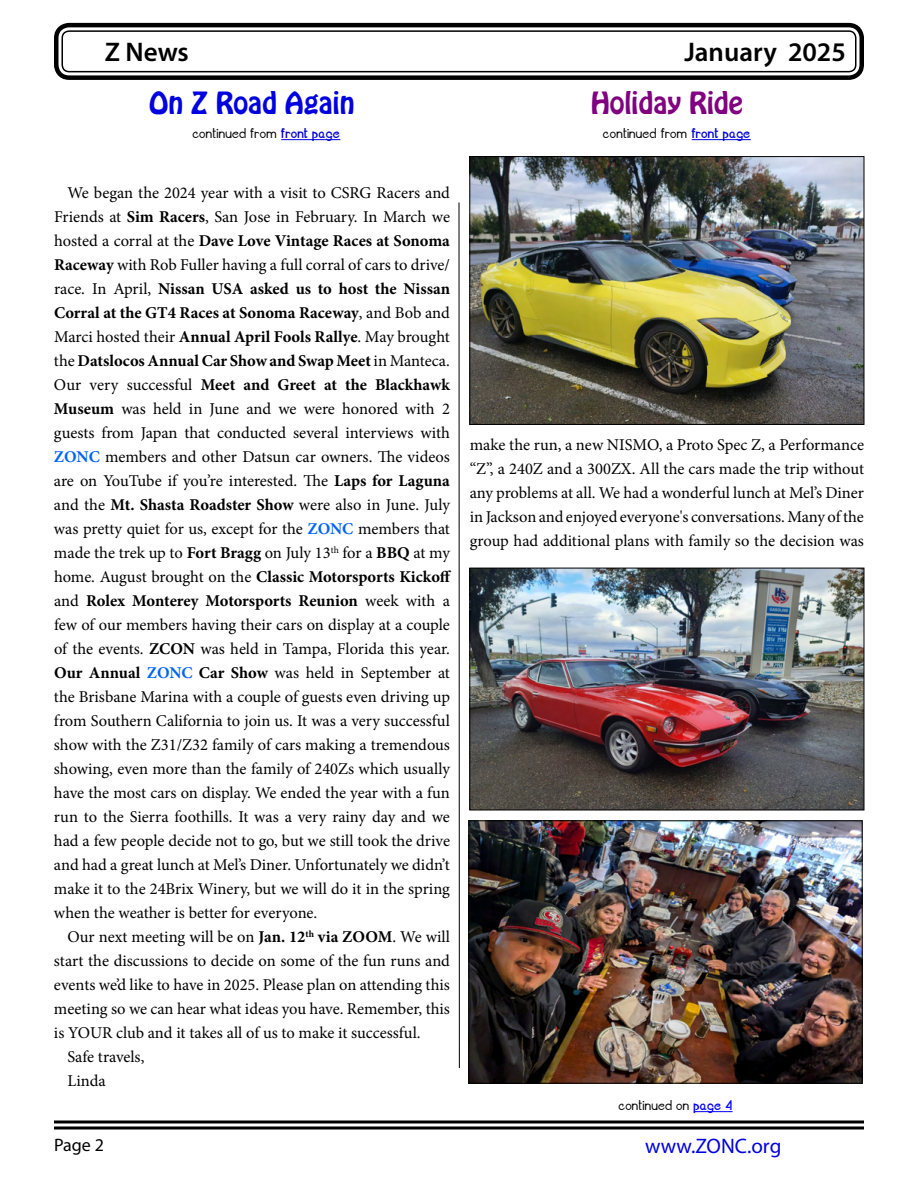
<style>
.page{position:relative;width:918px;height:1188px;background:#fff}
.page>*{position:absolute;margin:0;border:0;box-sizing:border-box;transform-origin:0 0}
.t1{font:600 27px "Myriad Pro";color:#000}
.Headline_B___W{font:27px "Hobo Std";color:#0000e0}
.Headline_B___W-2{font:27px "Hobo Std";color:#800080}
.t2{font:21px "Myriad Pro";color:#0000e0}
.t3{font:18px "Myriad Pro";color:#000}
.minion_11_no_space{font:16.5px/24px "Minion Pro";color:#000;text-align:justify}
.Continued{font:16.5px "Bernaise";color:#000}
.s1{font-weight:700;color:#0000e0}
.s2{font-weight:700}
.s3{font-weight:700;color:#0063ff}
.s4{font-weight:700;color:#00f}
</style>
<div class="page">
<div style="left:54px;top:23px;width:810px;height:57px;border:4px solid #000;border-radius:13px"></div>
<div style="left:61px;top:30px;width:796px;height:42px;border:2px solid #000;border-radius:7px"></div>
<hr style="left:54px;top:1121px;width:810px;height:2px;background:#000">
<hr style="left:54px;top:1127px;width:810px;height:2px;background:#000">
<img style="left:472px;top:158px;width:390px;height:265px">
<div style="left:470px;top:156px;width:394px;height:269px;border:1px solid #000"></div>
<img style="left:472px;top:570px;width:390px;height:238px">
<div style="left:470px;top:568px;width:394px;height:242px;border:1px solid #000"></div>
<img style="left:471px;top:823px;width:389px;height:258px">
<div style="left:469px;top:821px;width:393px;height:262px;border:1px solid #000"></div>
<hr style="left:281px;top:139px;width:59px;height:1px;background:#0000e0">
<hr style="left:692px;top:139px;width:59px;height:1px;background:#0000e0">
<hr style="left:694px;top:1111px;width:39px;height:1px;background:#00f">
<hr style="left:459px;top:202px;width:1px;height:866px;background:#000">
<h1 class="t1" style="left:105px;top:35px;width:86px">Z News</h1>
<h1 class="t1" style="left:684px;top:35px;width:163px">January 2025</h1>
<p class="Headline_B___W" style="left:149px;top:84px;width:207px">On Z Road Again</p>
<p class="Headline_B___W-2" style="left:591px;top:84px;width:154px">Holiday Ride</p>
<p class="Continued" style="left:193px;top:125px;width:149px">continued from <span class="s1">front page</span></p>
<p class="Continued" style="left:603px;top:125px;width:149px">continued from <span class="s1">front page</span></p>
<p class="minion_11_no_space" style="left:54px;top:181px;width:399px;text-indent:14px">We began the 2024 year with a visit to CSRG Racers and Friends at <span class="s2">Sim Racers</span>, San Jose in February. In March we hosted a corral at the <span class="s2">Dave Love Vintage Races at Sonoma Raceway</span> with Rob Fuller having a full corral of cars to drive/ race. In April, <span class="s2">Nissan USA asked us to host the Nissan Corral at the GT4 Races at Sonoma Raceway</span>, and Bob and Marci hosted their <span class="s2">Annual April Fools Rallye</span>. May brought the <span class="s2">Datslocos Annual Car Show and Swap Meet</span> in Manteca.<br>Our very successful <span class="s2">Meet and Greet at the Blackhawk Museum</span> was held in June and we were honored with 2 guests from Japan that conducted several interviews with <span class="s3">ZONC</span> members and other Datsun car owners. The videos are on YouTube if you’re interested. The <span class="s2">Laps for Laguna </span>and the <span class="s2">Mt. Shasta Roadster Show</span> were also in June. July was pretty quiet for us, except for the <span class="s3">ZONC</span> members that made the trek up to <span class="s2">Fort Bragg</span> on July 13<sup>th</sup> for a <span class="s2">BBQ</span> at my home. August brought on the <span class="s2">Classic Motorsports Kickoff </span>and <span class="s2">Rolex Monterey Motorsports Reunion</span> week with a few of our members having their cars on display at a couple of the events. <span class="s2">ZCON</span> was held in Tampa, Florida this year.<br><span class="s2">Our Annual</span> <span class="s3">ZONC</span> <span class="s2">Car Show</span> was held in September at the Brisbane Marina with a couple of guests even driving up from Southern California to join us. It was a very successful show with the Z31/Z32 family of cars making a tremendous showing, even more than the family of 240Zs which usually have the most cars on display. We ended the year with a fun run to the Sierra foothills. It was a very rainy day and we had a few people decide not to go, but we still took the drive and had a great lunch at Mel’s Diner. Unfortunately we didn’t make it to the 24Brix Winery, but we will do it in the spring when the weather is better for everyone.</p>
<p class="minion_11_no_space" style="left:54px;top:925px;width:398px;text-indent:13px">Our next meeting will be on <span class="s2">Jan. 12</span><sup>th</sup> <span class="s2">via ZOOM</span>. We will start the discussions to decide on some of the fun runs and events we’d like to have in 2025. Please plan on attending this meeting so we can hear what ideas you have. Remember, this is YOUR club and it takes all of us to make it successful.</p>
<p class="minion_11_no_space" style="left:67px;top:1045px;width:78px">Safe travels,</p>
<p class="minion_11_no_space" style="left:67px;top:1069px;width:40px">Linda</p>
<p class="minion_11_no_space" style="left:470px;top:433px;width:396px">make the run, a new NISMO, a Proto Spec Z, a Performance “Z”, a 240Z and a 300ZX. All the cars made the trip without any problems at all. We had a wonderful lunch at Mel’s Diner in Jackson and enjoyed everyone's conversations. Many of the group had additional plans with family so the decision was</p>
<p class="Continued" style="left:619px;top:1097px;width:115px">continued on <span class="s4">page 4</span></p>
<p class="t3" style="left:54px;top:1134px;width:51px">Page 2</p>
<p class="t2" style="left:645px;top:1133px;width:138px">www.ZONC.org</p>
</div>
